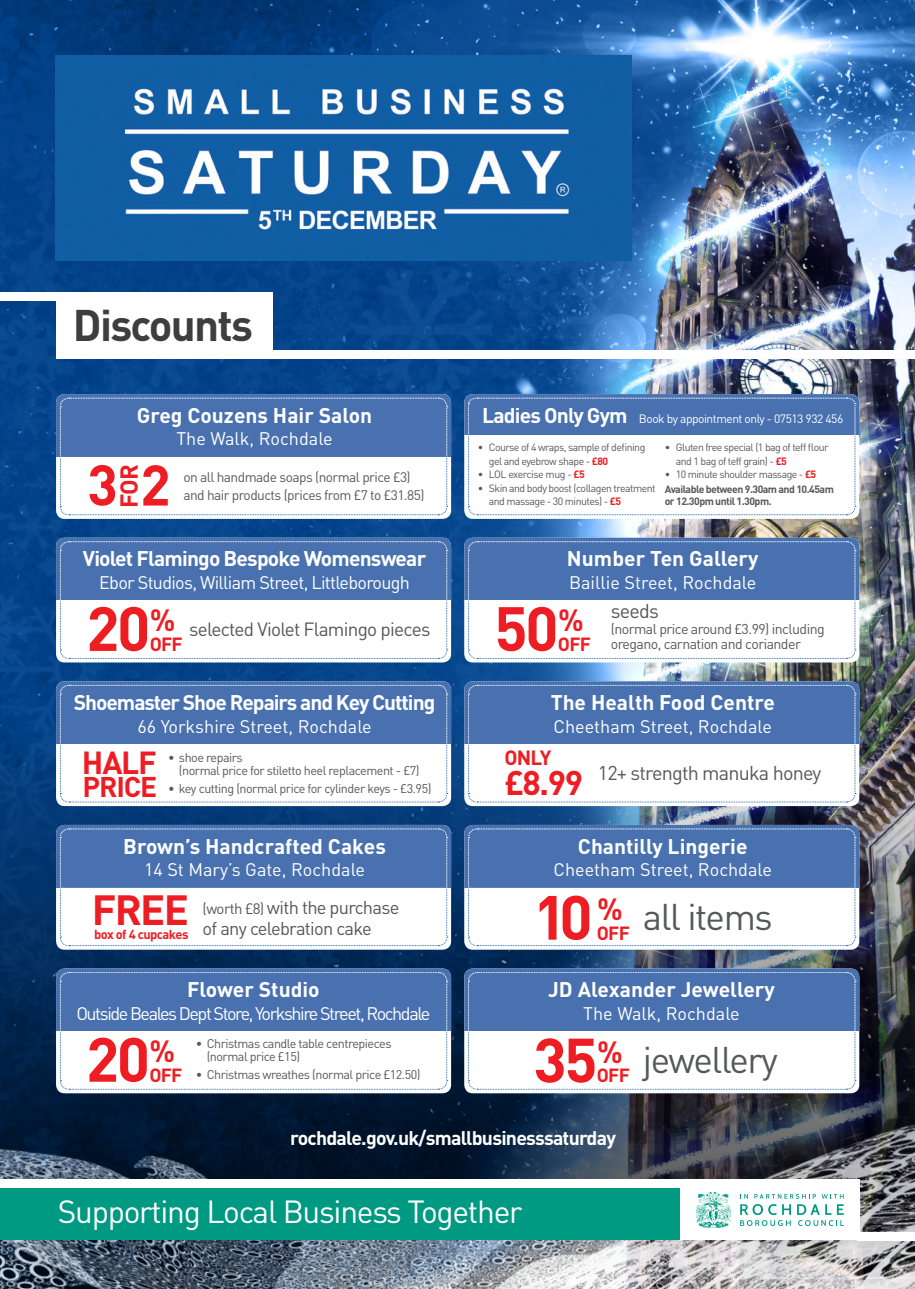
<style>
.page{position:relative;width:915px;height:1289px;background:#fff}
.page>*{position:absolute;margin:0;border:0;box-sizing:border-box;transform-origin:0 0}
.t1{font:700 61.35px "DIN";letter-spacing:-.04em;color:#ee1d23}
.t2{font:700 56.4px "DIN";color:#ee1d23}
.t3{font:700 43.65px "DIN";letter-spacing:-.04em;color:#3e3e3f}
.t4{font:700 41.7px "DIN";color:#ee1d23}
.t5{font:36.75px "DIN";letter-spacing:-.04em;color:#57585a}
.t6{font:700 33.75px "DIN";color:#ee1d23}
.t7{font:31.65px "DIN";letter-spacing:-.04em;color:#fff}
.t8{font:700 31.5px "DIN";color:#ee1d23}
.t9{font:700 30.3px "DIN";color:#ee1d23}
.t10{font:700 28.2px "DIN";letter-spacing:-.04em;color:#ee1d23}
.t11{font:700 24.3px "DIN";color:#ee1d23}
.t12{font:700 21px "DIN";color:#fff}
.t13{font:700 21px "DIN";letter-spacing:-.05em;color:#fff}
.t14{font:700 21px "DIN";letter-spacing:-.04em;color:#fff}
.t15{font:700 20.4px "DIN";color:#ee1d23}
.t16{font:19.8px "DIN";letter-spacing:-.04em;color:#57585a}
.t17{font:700 19.5px "DIN";letter-spacing:-.04em;color:#fff}
.t18{font:18.9px "DIN";letter-spacing:-.04em;color:#57585a}
.t19{font:700 18.9px "DIN";letter-spacing:-.04em;color:#ee1d23}
.t20{font:18.3px/21px "DIN";letter-spacing:-.04em;color:#57585a}
.t21{font:18px "DIN";color:#fff}
.t22{font:18px "DIN";letter-spacing:-.08em;color:#fff}
.t23{font:18px "DIN";letter-spacing:-.04em;color:#fff}
.t24{font:14.1px/15.6px "DIN";letter-spacing:-.04em;color:#57585a}
.t25{font:13.65px/17.7px "DIN";letter-spacing:-.04em;color:#57585a}
.t26{font:700 12.9px "DIN";letter-spacing:-.04em;color:#ee1d23}
.t27{font:12.6px/13.5px "DIN";letter-spacing:-.04em;color:#57585a}
.t28{font:12px "DIN";letter-spacing:-.04em;color:#fff}
.t29{font:10.5px/13.5px "DIN";letter-spacing:-.05em;color:#57585a}
.t30{font:700 10.5px/12px "DIN";letter-spacing:-.05em;color:#57585a}
.s1{font-weight:700;font-size:21px}
.s2{font-weight:700;color:#ee1d23}
.s3{font-size:15px}
</style>
<div class="page">
<img style="left:0;top:0;width:914px;height:699px">
<img style="left:55px;top:55px;width:576px;height:205px">
<div style="left:56px;top:394px;width:395px;height:125px;background:linear-gradient(to right,#fff,#fff);border-radius:9px"></div>
<div style="left:56px;top:394px;width:395px;height:62px;background:#4971b0"></div>
<div style="left:464px;top:394px;width:395px;height:125px;background:linear-gradient(to right,#fff,#fff);border-radius:9px"></div>
<div style="left:464px;top:394px;width:395px;height:40px;background:#4971b0"></div>
<div style="left:56px;top:537px;width:395px;height:125px;background:#fff;border-radius:9px"></div>
<div style="left:56px;top:537px;width:395px;height:63px;background:#4971b0"></div>
<div style="left:464px;top:537px;width:395px;height:125px;background:#fff;border-radius:9px"></div>
<div style="left:464px;top:537px;width:395px;height:63px;background:#4971b0"></div>
<div style="left:56px;top:681px;width:395px;height:62px;background:#4971b0"></div>
<div style="left:464px;top:681px;width:395px;height:62px;background:#4971b0"></div>
<div style="left:56px;top:292px;width:216px;height:67px;background:#fff"></div>
<div style="left:0;top:292px;width:58px;height:8px;background:#fff"></div>
<div style="left:195px;top:351px;width:719px;height:8px;background:#fff"></div>
<img style="left:0;top:699px;width:914px;height:589px">
<div style="left:0;top:1183px;width:685px;height:56px;background:#009982"></div>
<div style="left:679px;top:1179px;width:180px;height:60px;background:#fff"></div>
<svg style="left:696px;top:1191px;width:35px;height:37px"></svg>
<svg style="left:740px;top:1194px;width:103px;height:31px"></svg>
<div style="left:0;top:1179px;width:685px;height:8px;background:#fff"></div>
<div style="left:856px;top:1231px;width:58px;height:8px;background:#fff"></div>
<svg style="left:60px;top:397px;width:387px;height:118px"></svg>
<svg style="left:467px;top:397px;width:388px;height:118px"></svg>
<svg style="left:60px;top:541px;width:387px;height:118px"></svg>
<svg style="left:468px;top:541px;width:387px;height:118px"></svg>
<svg style="left:60px;top:684px;width:387px;height:118px"></svg>
<svg style="left:467px;top:684px;width:388px;height:118px"></svg>
<svg style="left:60px;top:828px;width:387px;height:118px"></svg>
<svg style="left:467px;top:828px;width:388px;height:118px"></svg>
<svg style="left:60px;top:971px;width:387px;height:118px"></svg>
<svg style="left:467px;top:971px;width:388px;height:118px"></svg>
<p class="t3" style="left:73px;top:296px;width:182px">Discounts</p>
<p class="t12" style="left:137px;top:401px;width:237px">Greg Couzens Hair Salon</p>
<p class="t21" style="left:176px;top:427px;width:158px">The Walk, Rochdale</p>
<p class="t2" style="left:87px;top:448px;width:85px">3 2</p>
<p class="t11" style="left:113px;top:507px;width:45px;rotate:-90deg">FOR</p>
<p class="t25" style="left:183px;top:468px;width:242px">on all handmade soaps (normal price £3) and hair products (prices from £7 to £31.85)</p>
<p class="t14" style="left:83px;top:545px;width:344px">Violet Flamingo Bespoke Womenswear</p>
<p class="t23" style="left:99px;top:571px;width:312px">Ebor Studios, William Street, Littleborough</p>
<p class="t28" style="left:482px;top:411px;width:362px"><span class="s1">Ladies Only Gym</span> Book by appointment only - 07513 932 456</p>
<p class="t29" style="left:488px;top:440px;width:158px;text-indent:-11px">• Course of 4 wraps, sample of defining gel and eyebrow shape - <span class="s2">£80</span></p>
<p class="t29" style="left:477px;top:467px;width:108px">• LOL exercise mug - <span class="s2">£5</span></p>
<p class="t29" style="left:488px;top:481px;width:168px;text-indent:-11px">• Skin and body boost (collagen treatment and massage - 30 minutes) - <span class="s2">£5</span></p>
<p class="t29" style="left:675px;top:440px;width:154px;text-indent:-11px">• Gluten free special (1 bag of teff flour and 1 bag of teff grain) - <span class="s2">£5</span></p>
<p class="t29" style="left:664px;top:467px;width:153px">• 10 minute shoulder massage - <span class="s2">£5</span></p>
<p class="t30" style="left:664px;top:483px;width:170px">Available between 9.30am and 10.45am or 12.30pm until 1.30pm.</p>
<p class="t12" style="left:566px;top:545px;width:193px">Number Ten Gallery</p>
<p class="t21" style="left:569px;top:571px;width:189px">Baillie Street, Rochdale</p>
<p class="t1" style="left:86px;top:588px;width:66px">20</p>
<p class="t9" style="left:150px;top:600px;width:27px">%</p>
<p class="t1" style="left:494px;top:588px;width:66px">50</p>
<p class="t9" style="left:558px;top:600px;width:27px">%</p>
<p class="t18" style="left:189px;top:617px;width:243px">selected Violet Flamingo pieces</p>
<p class="t19" style="left:150px;top:631px;width:34px">OFF</p>
<p class="t19" style="left:557px;top:631px;width:34px">OFF</p>
<p class="t16" style="left:610px;top:599px;width:50px">seeds</p>
<p class="t24" style="left:610px;top:620px;width:215px">(normal price around £3.99) including oregano, carnation and coriander</p>
<p class="t13" style="left:74px;top:688px;width:363px">Shoemaster Shoe Repairs and Key Cutting</p>
<p class="t21" style="left:137px;top:715px;width:236px">66 Yorkshire Street, Rochdale</p>
<p class="t8" style="left:82px;top:741px;width:76px">HALF</p>
<p class="t10" style="left:83px;top:768px;width:76px">PRICE</p>
<p class="t27" style="left:179px;top:750px;width:242px;text-indent:-11px">• shoe repairs<br>(normal price for stiletto heel replacement - £7)</p>
<p class="t27" style="left:168px;top:781px;width:265px">• key cutting (normal price for cylinder keys - £3.95)</p>
<p class="t12" style="left:123px;top:832px;width:264px">Brown’s Handcrafted Cakes</p>
<p class="t21" style="left:144px;top:858px;width:222px">14 St Mary’s Gate, Rochdale</p>
<p class="t12" style="left:550px;top:688px;width:225px">The Health Food Centre</p>
<p class="t21" style="left:553px;top:715px;width:220px">Cheetham Street, Rochdale</p>
<p class="t15" style="left:504px;top:744px;width:48px">ONLY</p>
<p class="t6" style="left:504px;top:760px;width:80px">£8.99</p>
<p class="t16" style="left:597px;top:760px;width:225px">12+ strength manuka honey</p>
<p class="t12" style="left:577px;top:832px;width:171px">Chantilly Lingerie</p>
<p class="t21" style="left:553px;top:858px;width:220px">Cheetham Street, Rochdale</p>
<p class="t4" style="left:92px;top:882px;width:99px">FREE</p>
<p class="t26" style="left:94px;top:925px;width:96px">box of 4 cupcakes</p>
<p class="t1" style="left:533px;top:877px;width:61px">10</p>
<p class="t9" style="left:597px;top:889px;width:27px">%</p>
<p class="t20" style="left:202px;top:896px;width:198px"><span class="s3">(worth £8)</span> with the purchase of any celebration cake</p>
<p class="t5" style="left:642px;top:893px;width:131px">all items</p>
<p class="t19" style="left:596px;top:920px;width:34px">OFF</p>
<p class="t12" style="left:187px;top:975px;width:134px">Flower Studio</p>
<p class="t22" style="left:76px;top:1002px;width:355px">Outside Beales Dept Store, Yorkshire Street, Rochdale</p>
<p class="t1" style="left:86px;top:1019px;width:66px">20</p>
<p class="t9" style="left:150px;top:1031px;width:27px">%</p>
<p class="t19" style="left:149px;top:1062px;width:34px">OFF</p>
<p class="t27" style="left:207px;top:1036px;width:186px;text-indent:-11px">• Christmas candle table centrepieces (normal price £15)</p>
<p class="t27" style="left:196px;top:1067px;width:226px">• Christmas wreathes (normal price £12.50)</p>
<p class="t12" style="left:548px;top:975px;width:228px">JD Alexander Jewellery</p>
<p class="t21" style="left:583px;top:1002px;width:158px">The Walk, Rochdale</p>
<p class="t1" style="left:533px;top:1020px;width:66px">35</p>
<p class="t9" style="left:597px;top:1031px;width:27px">%</p>
<p class="t19" style="left:596px;top:1063px;width:34px">OFF</p>
<p class="t5" style="left:642px;top:1036px;width:136px">jewellery</p>
<p class="t17" style="left:290px;top:1124px;width:327px">rochdale.gov.uk/smallbusinesssaturday</p>
<p class="t7" style="left:58px;top:1191px;width:466px">Supporting Local Business Together</p>
</div>
